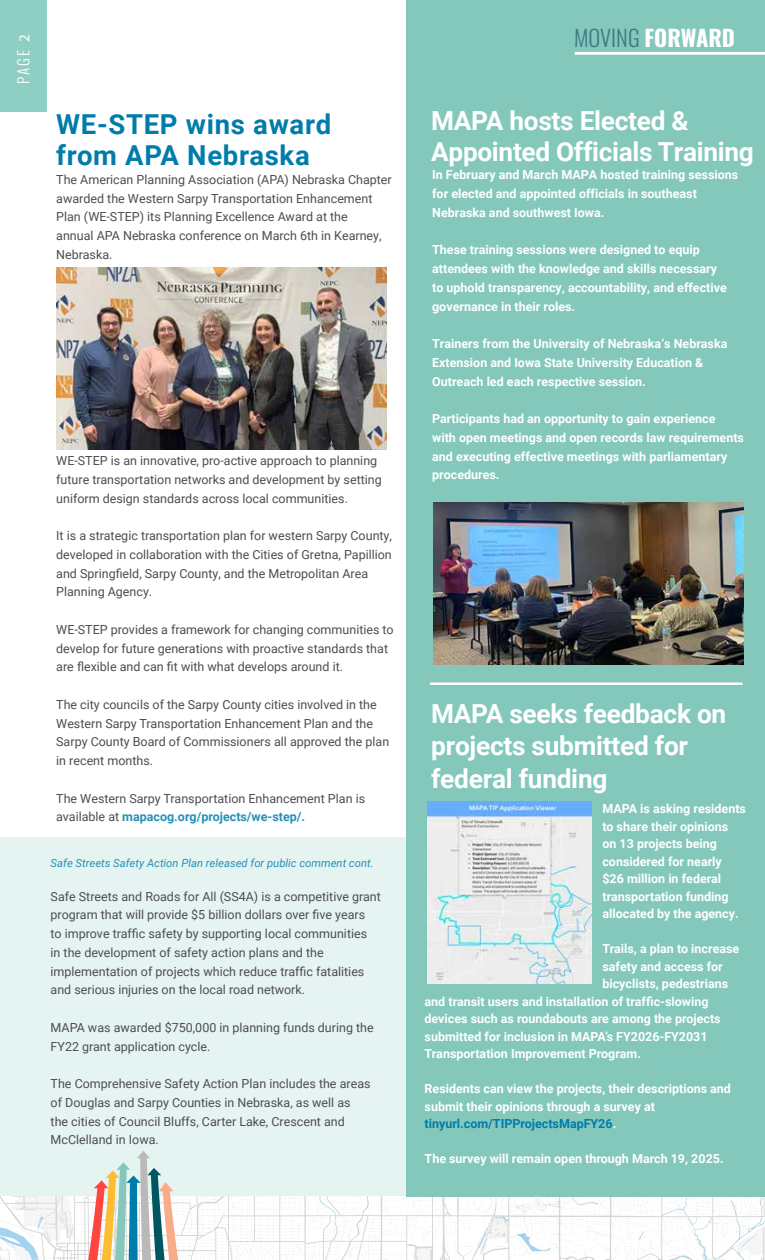
<style>
.page{position:relative;width:765px;height:1260px;background:#fff}
.page>*{position:absolute;margin:0;border:0;box-sizing:border-box;transform-origin:0 0}
.t1{font:700 27.5px/31.2px "Roboto";letter-spacing:.025em;color:#007cab}
.t2{font:700 26.25px/32.5px "Roboto";letter-spacing:-.01em;color:#fff}
.t3{font:700 22.5px "Oswald";color:#fff}
.t4{font:300 15px "Oswald";color:#fff}
.t5{font:12.5px/18.8px "Roboto";color:#4d4d4f}
.t6{font:700 12.5px/18.8px "Roboto";color:#fff}
.t7{font:italic 11.25px "Roboto";color:#2690b8}
.s1{font-family:"Myriad Pro";font-weight:400}
.s2{font-weight:700;color:#2690b8}
.s3{font-weight:300;color:#407882}
.s4{color:#007cab}
</style>
<div class="page">
<div style="left:0;top:837px;width:765px;height:359px;background:#e6f4f1"></div>
<div style="left:406px;top:0;width:359px;height:1196px;background:#83c8bb"></div>
<svg style="left:541px;top:1196px;width:224px;height:64px"></svg>
<img style="left:715px;top:1196px;width:46px;height:18px">
<img style="left:662px;top:1217px;width:52px;height:43px">
<img style="left:611px;top:1196px;width:42px;height:20px">
<img style="left:560px;top:1217px;width:39px;height:38px">
<img style="left:541px;top:1196px;width:1px;height:20px">
<img style="left:541px;top:1237px;width:1px;height:21px">
<div style="left:0;top:0;width:46px;height:111px;background:#8fcec2"></div>
<svg style="left:575px;top:52px;width:190px;height:3px"></svg>
<img style="left:434px;top:503px;width:310px;height:162px">
<svg style="left:0;top:1151px;width:541px;height:109px"></svg>
<img style="left:428px;top:802px;width:163px;height:182px">
<img style="left:56px;top:268px;width:330px;height:182px">
<hr style="left:430px;top:682px;width:312px;height:3px;background:#fff">
<p class="t4" style="left:10px;top:84px;width:51px;rotate:-90deg">PAGE <span class="s1">2</span></p>
<h1 class="t1" style="left:56px;top:107px;width:276px">WE-STEP wins award from APA Nebraska</h1>
<p class="t5" style="left:56px;top:170px;width:337px">The American Planning Association (APA) Nebraska Chapter awarded the Western Sarpy Transportation Enhancement Plan (WE-STEP) its Planning Excellence Award at the<br>annual APA Nebraska conference on March 6th in Kearney, Nebraska.</p>
<p class="t5" style="left:56px;top:451px;width:327px">WE-STEP is an innovative, pro-active approach to planning future transportation networks and development by setting uniform design standards across local communities.</p>
<p class="t5" style="left:56px;top:526px;width:337px">It is a strategic transportation plan for western Sarpy County, developed in collaboration with the Cities of Gretna, Papillion and Springfield, Sarpy County, and the Metropolitan Area Planning Agency.</p>
<p class="t5" style="left:56px;top:620px;width:339px">WE-STEP provides a framework for changing communities to develop for future generations with proactive standards that are flexible and can fit with what develops around it.</p>
<p class="t5" style="left:56px;top:695px;width:335px">The city councils of the Sarpy County cities involved in the Western Sarpy Transportation Enhancement Plan and the Sarpy County Board of Commissioners all approved the plan in recent months.</p>
<p class="t5" style="left:56px;top:788px;width:310px">The Western Sarpy Transportation Enhancement Plan is available at <span class="s2">mapacog.org/projects/we-step/.</span></p>
<p class="t7" style="left:51px;top:855px;width:325px">Safe Streets Safety Action Plan released for public comment cont.</p>
<p class="t5" style="left:51px;top:886px;width:332px">Safe Streets and Roads for All (SS4A) is a competitive grant program that will provide $5 billion dollars over five years<br>to improve traffic safety by supporting local communities<br>in the development of safety action plans and the implementation of projects which reduce traffic fatalities and serious injuries on the local road network.</p>
<p class="t5" style="left:51px;top:1018px;width:325px">MAPA was awarded $750,000 in planning funds during the<br>FY22 grant application cycle.</p>
<p class="t5" style="left:51px;top:1074px;width:321px">The Comprehensive Safety Action Plan includes the areas of Douglas and Sarpy Counties in Nebraska, as well as the cities of Council Bluffs, Carter Lake, Crescent and McClelland in Iowa.</p>
<h3 class="t3" style="left:574px;top:26px;width:163px"><span class="s3">MOVING</span> FORWARD</h3>
<h2 class="t2" style="left:431px;top:104px;width:324px;line-height:31.2px">MAPA hosts Elected &amp;<br>Appointed Officials Training</h2>
<p class="t6" style="left:432px;top:165px;width:308px">In February and March MAPA hosted training sessions for elected and appointed officials in southeast<br>Nebraska and southwest Iowa.</p>
<p class="t6" style="left:432px;top:240px;width:296px">These training sessions were designed to equip attendees with the knowledge and skills necessary to uphold transparency, accountability, and effective governance in their roles.</p>
<p class="t6" style="left:432px;top:334px;width:297px">Trainers from the University of Nebraska’s Nebraska<br>Extension and Iowa State University Education &amp;<br>Outreach led each respective session.</p>
<p class="t6" style="left:432px;top:409px;width:313px">Participants had an opportunity to gain experience<br>with open meetings and open records law requirements and executing effective meetings with parliamentary procedures.</p>
<h2 class="t2" style="left:431px;top:696px;width:297px">MAPA seeks feedback on projects submitted for federal funding</h2>
<p class="t6" style="left:602px;top:800px;width:145px;line-height:17.5px">MAPA is asking residents to share their opinions<br>on 13 projects being considered for nearly $26 million in federal transportation funding allocated by the agency.</p>
<p class="t6" style="left:602px;top:939px;width:138px">Trails, a plan to increase</p>
<p class="t6" style="left:602px;top:957px;width:122px">safety and access for</p>
<p class="t6" style="left:602px;top:974px;width:127px">bicyclists, pedestrians</p>
<p class="t6" style="left:425px;top:992px;width:285px">and transit users and installation of traffic-slowing</p>
<p class="t6" style="left:425px;top:1009px;width:298px">devices such as roundabouts are among the projects</p>
<p class="t6" style="left:425px;top:1027px;width:285px">submitted for inclusion in MAPA’s FY2026-FY2031</p>
<p class="t6" style="left:425px;top:1044px;width:218px">Transportation Improvement Program.</p>
<p class="t6" style="left:425px;top:1080px;width:308px;line-height:17.5px">Residents can view the projects, their descriptions and submit their opinions through a survey at <span class="s4">tinyurl.com/TIPProjectsMapFY26</span>.</p>
<p class="t6" style="left:425px;top:1149px;width:301px">The survey will remain open through March 19, 2025.</p>
</div>
